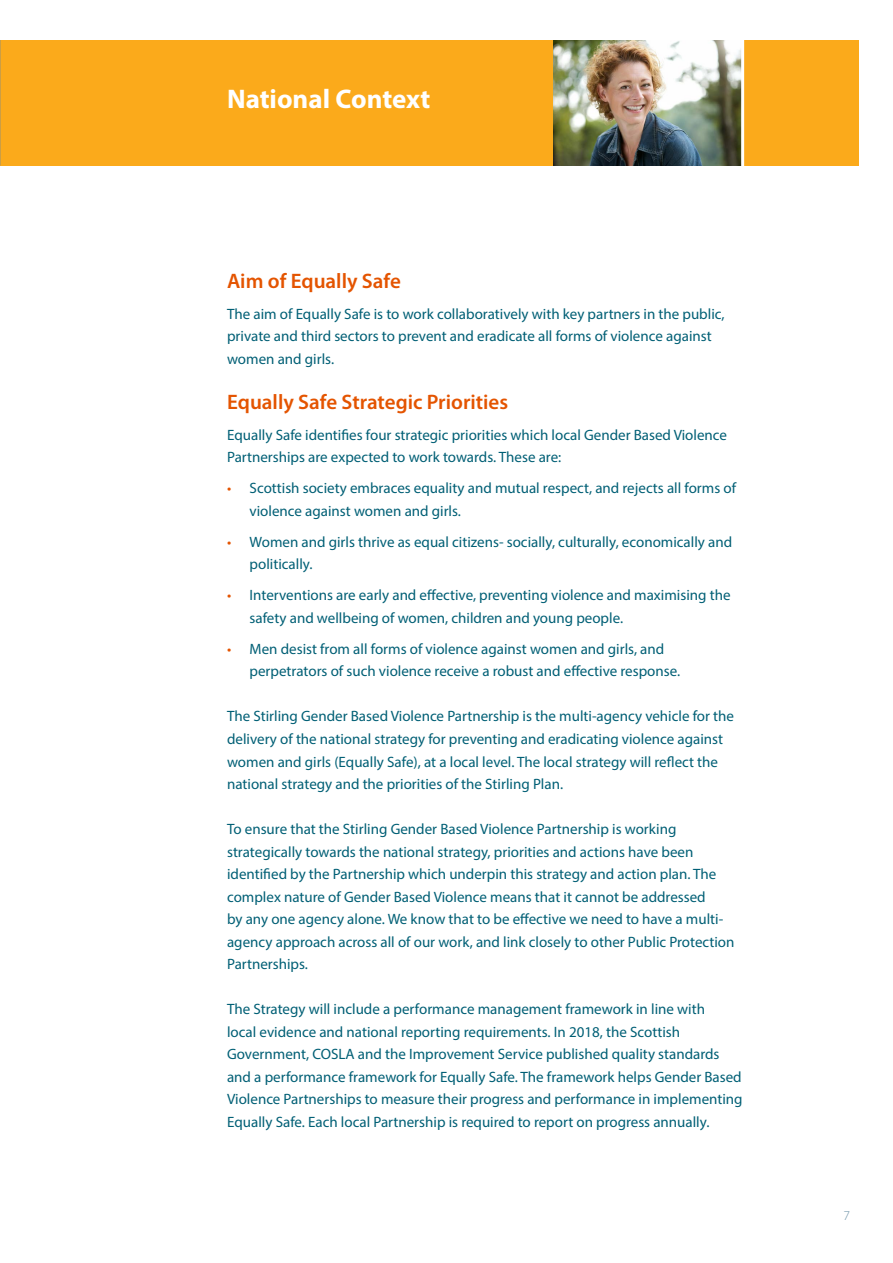
<style>
.page{position:relative;width:893px;height:1263px;background:#fff}
.page>*{position:absolute;margin:0;border:0;box-sizing:border-box;transform-origin:0 0}
.t1{font:700 27px "Myriad Pro";color:#fff}
.t2{font:600 21px "Myriad Pro";color:#e45400}
.t3{font:15px/22.5px "Myriad Pro";color:#005f75}
.t4{font:300 13.5px "Myriad Pro";color:#6d92a7}
.s1{color:#e45400}
</style>
<div class="page">
<div style="left:0;top:40px;width:859px;height:126px;background:#fbaa1b"></div>
<img style="left:554px;top:40px;width:187px;height:126px">
<hr style="left:741px;top:15px;width:3px;height:178px;background:#fff">
<h1 class="t1" style="left:227px;top:81px;width:205px">National Context</h1>
<h2 class="t2" style="left:227px;top:269px;width:175px">Aim of Equally Safe</h2>
<p class="t3" style="left:227px;top:302px;width:499px">The aim of Equally Safe is to work collaboratively with key partners in the public, private and third sectors to prevent and eradicate all forms of violence against women and girls.</p>
<h2 class="t2" style="left:227px;top:390px;width:283px">Equally Safe Strategic Priorities</h2>
<p class="t3" style="left:227px;top:423px;width:501px">Equally Safe identifies four strategic priorities which local Gender Based Violence<br>Partnerships are expected to work towards. These are:</p>
<p class="t3" style="left:250px;top:477px;width:488px;text-indent:-22px"><span class="s1">•</span> Scottish society embraces equality and mutual respect, and rejects all forms of violence against women and girls.</p>
<p class="t3" style="left:250px;top:530px;width:484px;text-indent:-22px"><span class="s1">•</span> Women and girls thrive as equal citizens‐ socially, culturally, economically and politically.</p>
<p class="t3" style="left:250px;top:584px;width:482px;text-indent:-22px"><span class="s1">•</span> Interventions are early and effective, preventing violence and maximising the safety and wellbeing of women, children and young people.</p>
<p class="t3" style="left:250px;top:637px;width:432px;text-indent:-22px"><span class="s1">•</span> Men desist from all forms of violence against women and girls, and perpetrators of such violence receive a robust and effective response.</p>
<p class="t3" style="left:227px;top:705px;width:508px">The Stirling Gender Based Violence Partnership is the multi‐agency vehicle for the delivery of the national strategy for preventing and eradicating violence against women and girls (Equally Safe), at a local level. The local strategy will reflect the national strategy and the priorities of the Stirling Plan.</p>
<p class="t3" style="left:227px;top:817px;width:509px">To ensure that the Stirling Gender Based Violence Partnership is working strategically towards the national strategy, priorities and actions have been identified by the Partnership which underpin this strategy and action plan. The complex nature of Gender Based Violence means that it cannot be addressed<br>by any one agency alone. We know that to be effective we need to have a multi‐ agency approach across all of our work, and link closely to other Public Protection Partnerships.</p>
<p class="t3" style="left:227px;top:997px;width:517px">The Strategy will include a performance management framework in line with<br>local evidence and national reporting requirements. In 2018, the Scottish Government, COSLA and the Improvement Service published quality standards and a performance framework for Equally Safe. The framework helps Gender Based Violence Partnerships to measure their progress and performance in implementing Equally Safe. Each local Partnership is required to report on progress annually.</p>
<p class="t4" style="left:844px;top:1208px;width:8px">7</p>
</div>
